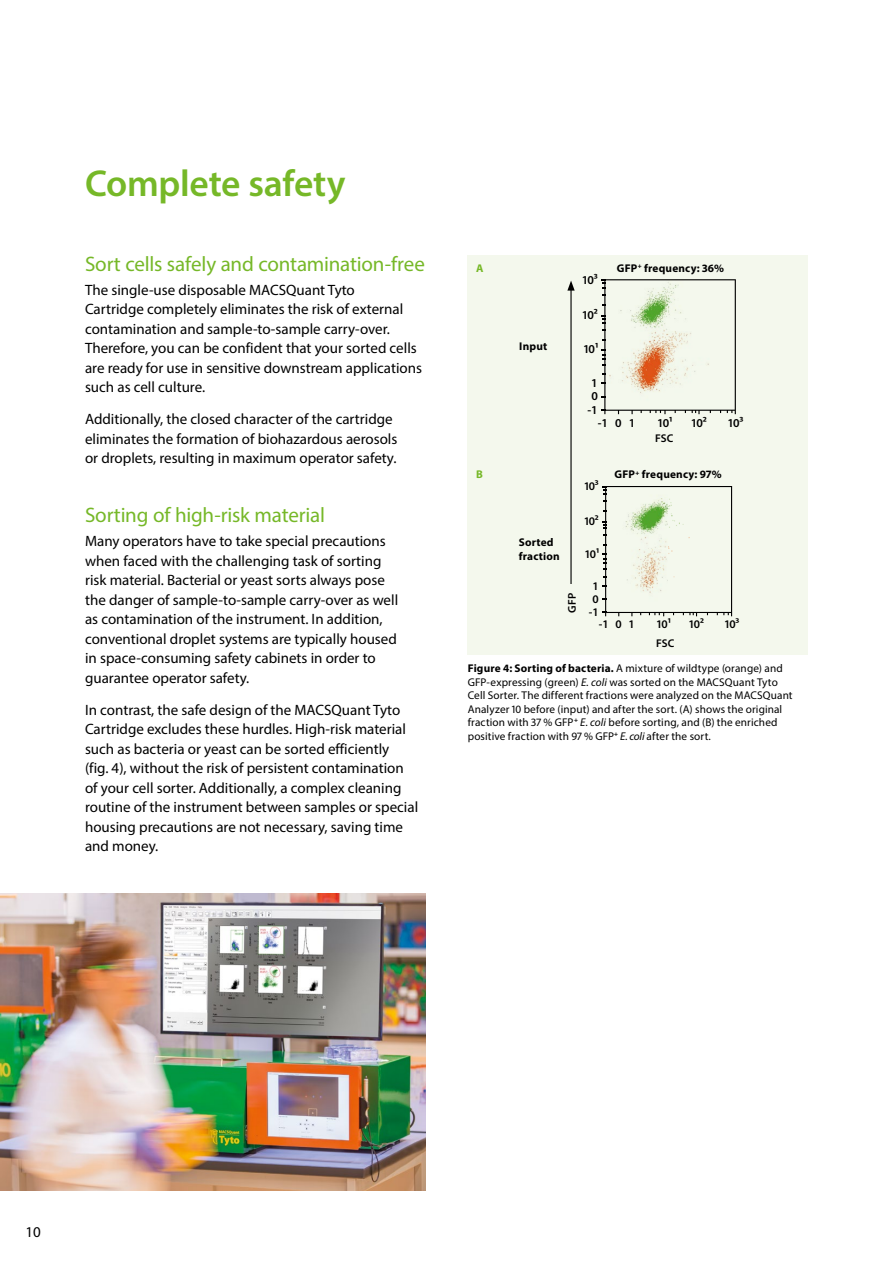
<style>
.page{position:relative;width:893px;height:1263px;background:#fff}
.page>*{position:absolute;margin:0;border:0;box-sizing:border-box;transform-origin:0 0}
.t1{font:600 37.5px "Myriad Pro";letter-spacing:-.01em;color:#76b828}
.t2{font:21px "Myriad Pro";letter-spacing:-.01em;color:#76b828}
.t3{font:15px/19.5px "Myriad Pro";color:#000}
.t4{font:600 12.15px "Myriad Pro";letter-spacing:-.04em;color:#000}
.t5{font:600 11.7px "Myriad Pro";letter-spacing:-.04em;color:#000}
.t6{font:11.25px/13.5px "Myriad Pro";letter-spacing:.01em;color:#000}
.t7{font:700 11.25px/13.5px "Myriad Pro";letter-spacing:.015em;color:#000}
.t8{font:600 11.25px "Myriad Pro";letter-spacing:.005em;color:#000}
.t9{font:700 11.25px "Myriad Pro";color:#76b828}
.s1{font-weight:700}
.s2{font-style:italic}
</style>
<div class="page">
<div style="left:468px;top:255px;width:340px;height:400px;background:#f4f8ed"></div>
<svg style="left:602px;top:486px;width:131px;height:131px"></svg>
<hr style="left:570px;top:288px;width:2px;height:314px;background:#000">
<svg style="left:567px;top:281px;width:8px;height:10px"></svg>
<svg style="left:601px;top:279px;width:135px;height:136px"></svg>
<div style="left:559px;top:584px;width:25px;height:28px;background:#f4f8ed"></div>
<img style="left:0;top:894px;width:425px;height:297px">
<h1 class="t1" style="left:85px;top:159px;width:262px">Complete safety</h1>
<h2 class="t2" style="left:85px;top:251px;width:341px">Sort cells safely and contamination-free</h2>
<p class="t3" style="left:85px;top:280px;width:339px">The single-use disposable MACSQuant Tyto<br>Cartridge completely eliminates the risk of external contamination and sample-to-sample carry-over.<br>Therefore, you can be confident that your sorted cells are ready for use in sensitive downstream applications such as cell culture.</p>
<p class="t3" style="left:85px;top:409px;width:314px">Additionally, the closed character of the cartridge eliminates the formation of biohazardous aerosols or droplets, resulting in maximum operator safety.</p>
<h2 class="t2" style="left:85px;top:502px;width:241px">Sorting of high-risk material</h2>
<p class="t3" style="left:85px;top:531px;width:315px">Many operators have to take special precautions when faced with the challenging task of sorting risk material. Bacterial or yeast sorts always pose the danger of sample-to-sample carry-over as well as contamination of the instrument. In addition, conventional droplet systems are typically housed in space-consuming safety cabinets in order to guarantee operator safety.</p>
<p class="t3" style="left:85px;top:700px;width:335px">In contrast, the safe design of the MACSQuant Tyto Cartridge excludes these hurdles. High-risk material such as bacteria or yeast can be sorted efficiently<br>(fig. 4), without the risk of persistent contamination of your cell sorter. Additionally, a complex cleaning routine of the instrument between samples or special housing precautions are not necessary, saving time and money.</p>
<p class="t9" style="left:476px;top:261px;width:9px">A</p>
<p class="t9" style="left:476px;top:467px;width:8px">B</p>
<p class="t7" style="left:519px;top:339px;width:29px">Input</p>
<p class="t4" style="left:582px;top:273px;width:17px">10³</p>
<p class="t4" style="left:582px;top:308px;width:18px">10²</p>
<p class="t4" style="left:583px;top:342px;width:17px">10¹</p>
<p class="t4" style="left:591px;top:376px;width:8px">1</p>
<p class="t4" style="left:591px;top:389px;width:8px">0</p>
<p class="t4" style="left:587px;top:403px;width:12px">-1</p>
<p class="t7" style="left:617px;top:261px;width:109px">GFP<sup>+</sup> frequency: 36%</p>
<p class="t4" style="left:615px;top:416px;width:8px">0</p>
<p class="t4" style="left:657px;top:416px;width:17px">10¹</p>
<p class="t4" style="left:691px;top:416px;width:18px">10²</p>
<p class="t4" style="left:598px;top:416px;width:12px">-1</p>
<p class="t4" style="left:629px;top:416px;width:8px">1</p>
<p class="t8" style="left:655px;top:431px;width:20px">FSC</p>
<p class="t4" style="left:727px;top:416px;width:17px">10³</p>
<p class="t7" style="left:519px;top:535px;width:42px">Sorted fraction</p>
<p class="t5" style="left:583px;top:480px;width:17px">10³</p>
<p class="t5" style="left:583px;top:514px;width:17px">10²</p>
<p class="t5" style="left:584px;top:547px;width:16px">10¹</p>
<p class="t7" style="left:615px;top:467px;width:109px">GFP<sup>+</sup> frequency: 97%</p>
<p class="t8" style="left:565px;top:612px;width:21px;rotate:-90deg">GFP</p>
<p class="t5" style="left:592px;top:580px;width:8px">1</p>
<p class="t5" style="left:593px;top:592px;width:8px">0</p>
<p class="t5" style="left:589px;top:606px;width:11px">-1</p>
<p class="t5" style="left:615px;top:618px;width:8px">0</p>
<p class="t5" style="left:656px;top:618px;width:16px">10¹</p>
<p class="t5" style="left:689px;top:618px;width:17px">10²</p>
<p class="t5" style="left:599px;top:618px;width:11px">-1</p>
<p class="t5" style="left:629px;top:618px;width:8px">1</p>
<p class="t8" style="left:656px;top:636px;width:20px">FSC</p>
<p class="t5" style="left:724px;top:618px;width:17px">10³</p>
<p class="t6" style="left:468px;top:661px;width:326px"><span class="s1">Figure 4: Sorting of bacteria.</span> A mixture of wildtype (orange) and GFP-expressing (green) <span class="s2">E. coli</span> was sorted on the MACSQuant Tyto Cell Sorter. The different fractions were analyzed on the MACSQuant Analyzer 10 before (input) and after the sort. (A) shows the original fraction with 37 % GFP<sup>+</sup> <span class="s2">E. coli</span> before sorting, and (B) the enriched positive fraction with 97 % GFP<sup>+</sup> <span class="s2">E. coli</span> after the sort.</p>
<p class="t3" style="left:26px;top:1222px;width:17px">10</p>
</div>
